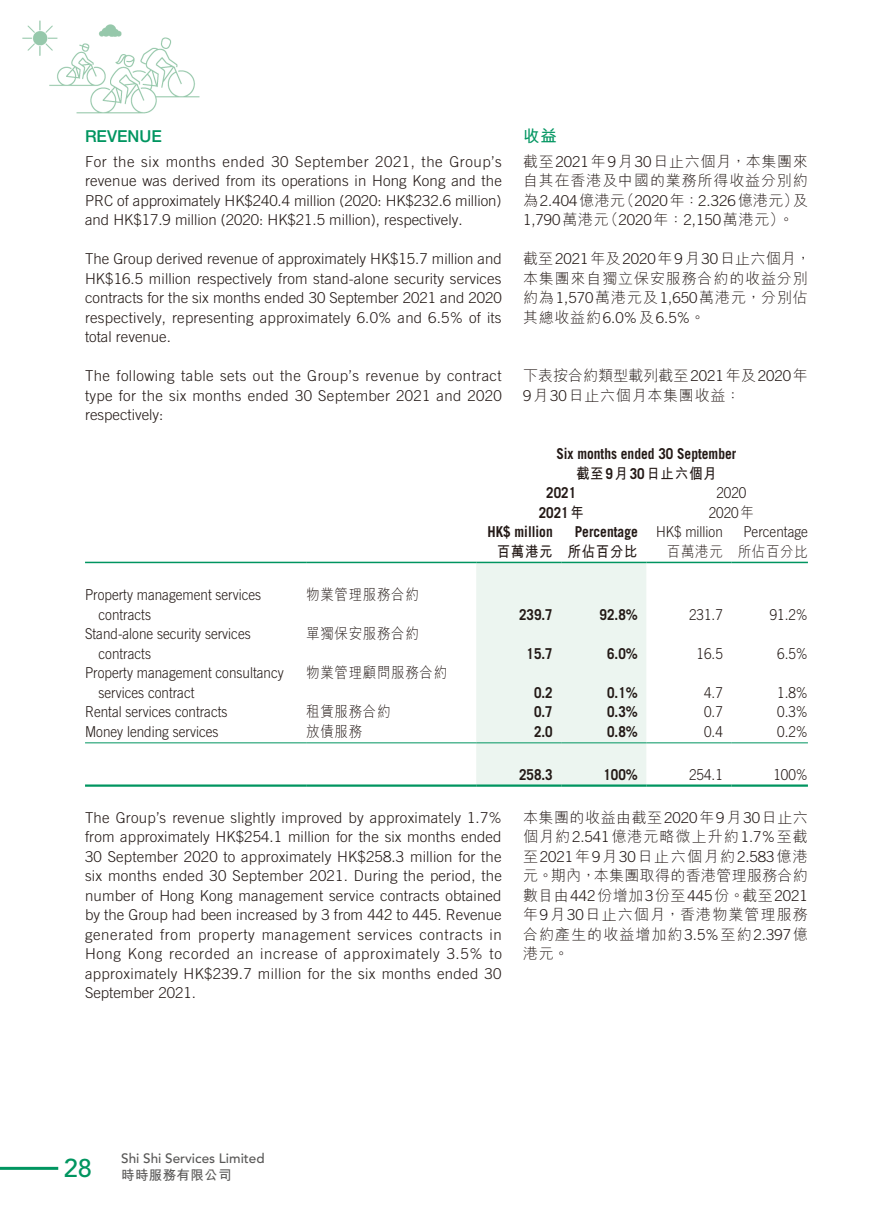
<style>
.page{position:relative;width:893px;height:1212px;background:#fff}
.page>*{position:absolute;margin:0;border:0;box-sizing:border-box;transform-origin:0 0}
.t1{font:500 25.5px "Avenir LT Std";color:#009560}
.t2{font:500 16.5px "Helvetica Neue LT Std";color:#009560}
.t3{font:700 16.5px "M Hei HK";color:#009560}
.t4{font:300 15px/19.5px "Trade Gothic LT Std";color:#231916;text-align:justify}
.t5{font:300 15px/19.5px "M Hei HK";letter-spacing:.05em;color:#231916}
.t6{font:300 15px/19.5px "Trade Gothic LT Std";color:#231916;scale:.9 1}
.t7{font:700 15px "Trade Gothic LT Std";color:#231916;scale:.9 1}
.t8{font:300 15px "M Hei HK";letter-spacing:.05em;color:#231916;scale:.9 1}
.t9{font:300 15px/19.5px "M Hei HK";letter-spacing:.005em;color:#231916}
.t10{font:700 15px "M Hei HK";letter-spacing:.05em;color:#231916;scale:.9 1}
.t11{font:500 13.5px "Avenir LT Std";color:#595857}
.t12{font:700 13.5px "M Hei HK";letter-spacing:.025em;color:#595857}
.s1{font-family:"Trade Gothic LT Std"}
.s2{font-family:"M Hei HK"}
.s3{font-weight:300}
</style>
<div class="page">
<img style="left:0;top:20px;width:808px;height:1150px">
<hr style="left:0;top:1167px;width:58px;height:3px;background:#009560">
<div style="left:476px;top:563px;width:170px;height:221px;background:#ecf5f0"></div>
<hr style="left:85px;top:562px;width:221px;height:1px;background:#009560">
<hr style="left:306px;top:562px;width:170px;height:1px;background:#009560">
<hr style="left:476px;top:562px;width:85px;height:1px;background:#009560">
<hr style="left:561px;top:562px;width:85px;height:1px;background:#009560">
<hr style="left:646px;top:562px;width:85px;height:1px;background:#009560">
<hr style="left:731px;top:562px;width:77px;height:1px;background:#009560">
<hr style="left:85px;top:742px;width:221px;height:1px;background:#009560">
<hr style="left:306px;top:742px;width:170px;height:1px;background:#009560">
<hr style="left:476px;top:742px;width:85px;height:1px;background:#009560">
<hr style="left:561px;top:742px;width:85px;height:1px;background:#009560">
<hr style="left:646px;top:742px;width:85px;height:1px;background:#009560">
<hr style="left:731px;top:742px;width:77px;height:1px;background:#009560">
<hr style="left:85px;top:784px;width:221px;height:3px;background:#009560">
<hr style="left:306px;top:784px;width:170px;height:3px;background:#009560">
<hr style="left:476px;top:784px;width:85px;height:3px;background:#009560">
<hr style="left:561px;top:784px;width:85px;height:3px;background:#009560">
<hr style="left:646px;top:784px;width:85px;height:3px;background:#009560">
<hr style="left:731px;top:784px;width:77px;height:3px;background:#009560">
<p class="t2" style="left:85px;top:127px;width:78px">REVENUE</p>
<p class="t4" style="left:85px;top:151px;width:418px">For the six months ended 30 September 2021, the Group’s revenue was derived from its operations in Hong Kong and the PRC of approximately HK$240.4 million (2020: HK$232.6 million) and HK$17.9 million (2020: HK$21.5 million), respectively.</p>
<p class="t4" style="left:85px;top:249px;width:418px">The Group derived revenue of approximately HK$15.7 million and HK$16.5 million respectively from stand-alone security services contracts for the six months ended 30 September 2021 and 2020 respectively, representing approximately 6.0% and 6.5% of its total revenue.</p>
<p class="t4" style="left:85px;top:366px;width:418px">The following table sets out the Group’s revenue by contract type for the six months ended 30 September 2021 and 2020 respectively:</p>
<p class="t3" style="left:523px;top:124px;width:35px">收益</p>
<p class="t5" style="left:523px;top:151px;width:286px">截至<span class="s1">2021</span>年<span class="s1">9</span>月<span class="s1">30</span>日止六個月，本集團來自其在香港及中國的業務所得收益分別約</p>
<p class="t4" style="left:523px;top:190px;width:286px"><span class="s2">為</span>2.404<span class="s2">億港元（</span>2020<span class="s2">年：</span>2.326<span class="s2">億港元）及<br></span>1,790<span class="s2">萬港元（</span>2020<span class="s2">年：</span>2,150<span class="s2">萬港元）。</span></p>
<p class="t5" style="left:523px;top:249px;width:289px">截至<span class="s1">2021</span>年及<span class="s1">2020</span>年<span class="s1">9</span>月<span class="s1">30</span>日止六個月，本集團來自獨立保安服務合約的收益分別約為<span class="s1">1,570</span>萬港元及<span class="s1">1,650</span>萬港元，分別佔</p>
<p class="t4" style="left:523px;top:307px;width:183px"><span class="s2">其總收益約</span>6.0%<span class="s2">及</span>6.5%<span class="s2">。</span></p>
<p class="t9" style="left:523px;top:366px;width:286px">下表按合約類型載列截至<span class="s1">2021</span>年及<span class="s1">2020</span>年<br><span class="s1">9</span>月<span class="s1">30</span>日止六個月本集團收益：</p>
<p class="t6" style="left:99px;top:585px;width:182px;text-indent:-13px">Property management services contracts</p>
<p class="t8" style="left:306px;top:587px;width:127px">物業管理服務合約</p>
<p class="t6" style="left:99px;top:624px;width:171px;text-indent:-13px">Stand-alone security services contracts</p>
<p class="t8" style="left:306px;top:626px;width:127px">單獨保安服務合約</p>
<p class="t6" style="left:99px;top:663px;width:207px;text-indent:-13px">Property management consultancy services contract</p>
<p class="t8" style="left:306px;top:665px;width:158px">物業管理顧問服務合約</p>
<p class="t7" style="left:556px;top:445px;width:202px">Six months ended 30 September</p>
<p class="t10" style="left:576px;top:462px;width:158px">截至<span class="s1">9</span>月<span class="s1">30</span>日止六個月</p>
<p class="t7" style="left:546px;top:484px;width:35px">2021</p>
<p class="t6" style="left:716px;top:483px;width:35px">2020</p>
<p class="t7" style="left:539px;top:503px;width:52px">2021<span class="s2">年</span></p>
<p class="t6" style="left:709px;top:502px;width:52px">2020<span class="s2">年</span></p>
<p class="t7" style="left:487px;top:523px;width:74px">HK$ million</p>
<p class="t7" style="left:575px;top:523px;width:166px">Percentage <span class="s3">HK$ million</span></p>
<p class="t6" style="left:743px;top:522px;width:73px">Percentage</p>
<p class="t10" style="left:497px;top:540px;width:158px">百萬港元 所佔百分比</p>
<p class="t8" style="left:667px;top:544px;width:158px">百萬港元 所佔百分比</p>
<p class="t7" style="left:519px;top:605px;width:39px">239.7</p>
<p class="t7" style="left:600px;top:605px;width:44px">92.8%</p>
<p class="t6" style="left:689px;top:604px;width:39px">231.7</p>
<p class="t6" style="left:770px;top:604px;width:44px">91.2%</p>
<p class="t7" style="left:526px;top:644px;width:31px">15.7</p>
<p class="t7" style="left:607px;top:644px;width:36px">6.0%</p>
<p class="t6" style="left:697px;top:643px;width:31px">16.5</p>
<p class="t6" style="left:777px;top:643px;width:36px">6.5%</p>
<p class="t7" style="left:534px;top:683px;width:22px">0.2</p>
<p class="t7" style="left:607px;top:683px;width:36px">0.1%</p>
<p class="t6" style="left:704px;top:682px;width:22px">4.7</p>
<p class="t6" style="left:777px;top:682px;width:36px">1.8%</p>
<p class="t6" style="left:85px;top:702px;width:160px">Rental services contracts</p>
<p class="t8" style="left:306px;top:704px;width:95px">租賃服務合約</p>
<p class="t7" style="left:534px;top:703px;width:22px">0.7</p>
<p class="t7" style="left:607px;top:703px;width:36px">0.3%</p>
<p class="t6" style="left:704px;top:702px;width:22px">0.7</p>
<p class="t6" style="left:777px;top:702px;width:36px">0.3%</p>
<p class="t6" style="left:85px;top:721px;width:150px">Money lending services</p>
<p class="t8" style="left:306px;top:724px;width:64px">放債服務</p>
<p class="t7" style="left:534px;top:722px;width:22px">2.0</p>
<p class="t7" style="left:607px;top:722px;width:36px">0.8%</p>
<p class="t6" style="left:704px;top:721px;width:22px">0.4</p>
<p class="t6" style="left:777px;top:721px;width:36px">0.2%</p>
<p class="t7" style="left:519px;top:766px;width:39px">258.3</p>
<p class="t7" style="left:603px;top:766px;width:40px">100%</p>
<p class="t6" style="left:689px;top:765px;width:39px">254.1</p>
<p class="t6" style="left:773px;top:765px;width:40px">100%</p>
<p class="t4" style="left:85px;top:807px;width:418px">The Group’s revenue slightly improved by approximately 1.7% from approximately HK$254.1 million for the six months ended 30 September 2020 to approximately HK$258.3 million for the six months ended 30 September 2021. During the period, the number of Hong Kong management service contracts obtained by the Group had been increased by 3 from 442 to 445. Revenue generated from property management services contracts in Hong Kong recorded an increase of approximately 3.5% to approximately HK$239.7 million for the six months ended 30<br>September 2021.</p>
<p class="t5" style="left:523px;top:807px;width:286px">本集團的收益由截至<span class="s1">2020</span>年<span class="s1">9</span>月<span class="s1">30</span>日止六個月約<span class="s1">2.541</span>億港元略微上升約<span class="s1">1.7%</span>至截</p>
<p class="t4" style="left:523px;top:846px;width:286px"><span class="s2">至</span>2021<span class="s2">年</span>9<span class="s2">月</span>30<span class="s2">日止六個月約</span>2.583<span class="s2">億港</span></p>
<p class="t5" style="left:523px;top:866px;width:286px;text-align:justify">元。期內，本集團取得的香港管理服務合約數目由<span class="s1">442</span>份增加<span class="s1">3</span>份至<span class="s1">445</span>份。截至<span class="s1">2021</span>年<span class="s1">9</span>月<span class="s1">30</span>日止六個月，香港物業管理服務合約產生的收益增加約<span class="s1">3.5%</span>至約<span class="s1">2.397</span>億港元。</p>
<h1 class="t1" style="left:64px;top:1153px;width:30px">28</h1>
<p class="t11" style="left:121px;top:1150px;width:145px">Shi Shi Services Limited</p>
<p class="t12" style="left:121px;top:1165px;width:112px">時時服務有限公司</p>
</div>
